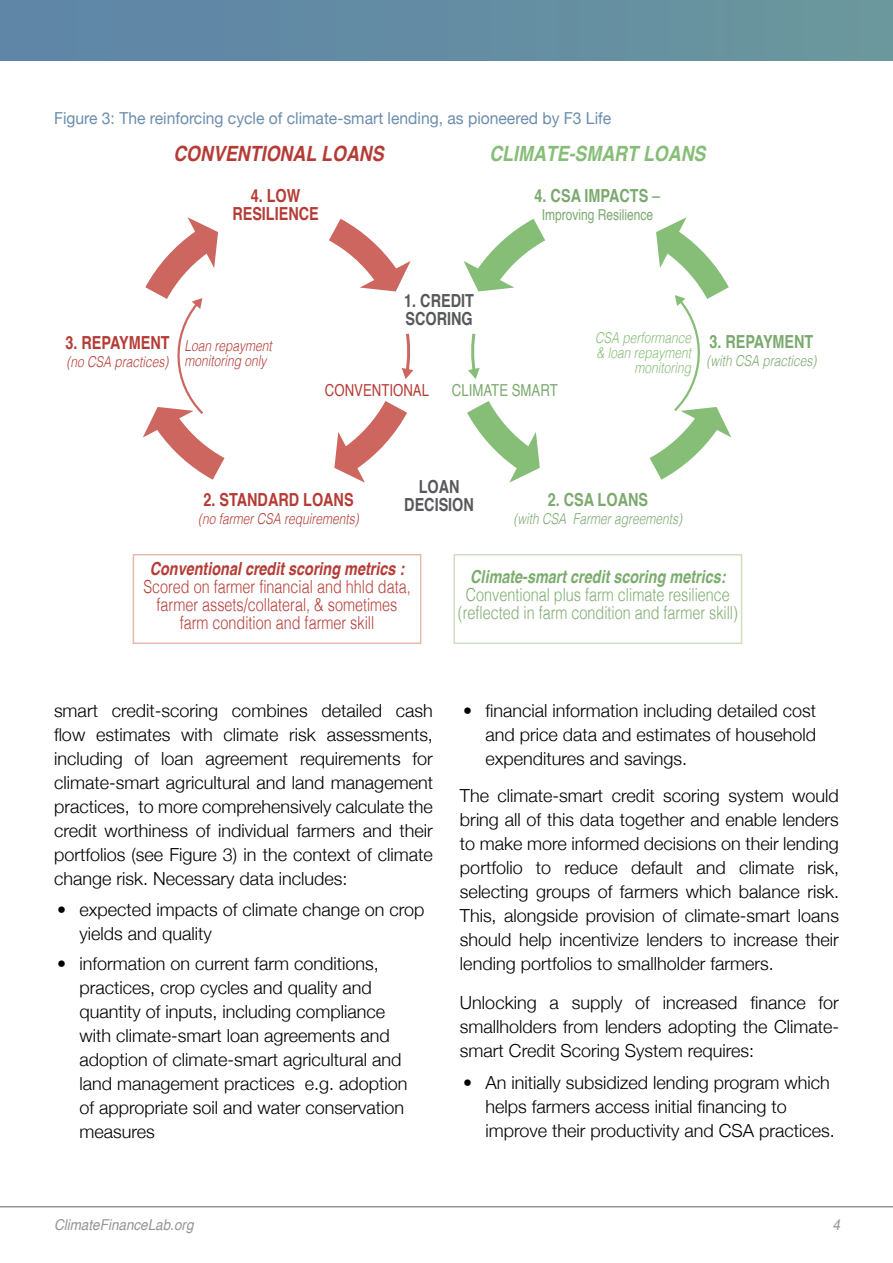
<style>
.page{position:relative;width:893px;height:1263px;background:#fff}
.page>*{position:absolute;margin:0;border:0;box-sizing:border-box;transform-origin:0 0}
.t1{font:italic 700 21px "Helvetica";color:#86bd77;scale:.85 1}
.t2{font:italic 700 21px "Helvetica";color:#b53c36;scale:.85 1}
.t3{font:300 18px/24px "Helvetica Neue";color:#000;text-align:justify}
.t4{font:300 18px/18px "Helvetica";color:#b53c36;text-align:center;scale:.8 1}
.t5{font:300 18px/18px "Helvetica";color:#7cac6e;text-align:center;scale:.8 1}
.t6{font:700 18px/18px "Helvetica";color:#b53c36;text-align:center;scale:.8 1}
.t7{font:700 18px "Helvetica";color:#7ba96e;scale:.8 1}
.t8{font:italic 700 18px "Helvetica";color:#7cac6e;scale:.8 1}
.t9{font:italic 700 18px "Helvetica";color:#b53c36;scale:.8 1}
.t10{font:700 18px/18px "Helvetica";color:#57585b;scale:.8 1}
.t11{font:16.5px "Helvetica Neue";color:#6c8dae;scale:.95 1}
.t12{font:16.5px "Helvetica";color:#b53c36;scale:.8 1}
.t13{font:16.5px "Helvetica";color:#7ba96e;scale:.8 1}
.t14{font:italic 300 15px/15px "Helvetica";color:#b53c36;scale:.8 1}
.t15{font:italic 300 15px "Helvetica";color:#7ba96e;scale:.8 1}
.t16{font:italic 300 15px/15px "Helvetica";color:#86bd77;text-align:right;scale:.8 1}
.t17{font:italic 15px "Helvetica";color:#939597;scale:.9 1}
.t18{font:15px "Helvetica";color:#7ba96e;scale:.8 1}
.s1{font-weight:400}
</style>
<div class="page">
<hr style="left:0;top:1206px;width:893px;height:1px;background:#939597">
<img style="left:0;top:0;width:893px;height:60px">
<svg style="left:334px;top:401px;width:73px;height:82px"></svg>
<svg style="left:329px;top:219px;width:82px;height:72px"></svg>
<svg style="left:402px;top:333px;width:11px;height:46px"></svg>
<svg style="left:468px;top:333px;width:12px;height:46px"></svg>
<svg style="left:467px;top:401px;width:73px;height:82px"></svg>
<svg style="left:464px;top:219px;width:81px;height:72px"></svg>
<svg style="left:143px;top:217px;width:81px;height:263px"></svg>
<svg style="left:650px;top:217px;width:81px;height:263px"></svg>
<div style="left:133px;top:554px;width:288px;height:90px;border:2px solid #e6b9af"></div>
<div style="left:453px;top:554px;width:289px;height:90px;border:2px solid #ccdfc2"></div>
<p class="t11" style="left:54px;top:112px;width:588px">Figure 3: The reinforcing cycle of climate-smart lending, as pioneered by F3 Life</p>
<p class="t2" style="left:173px;top:145px;width:249px">CONVENTIONAL LOANS</p>
<p class="t1" style="left:489px;top:145px;width:256px">CLIMATE-SMART LOANS</p>
<p class="t6" style="left:232px;top:188px;width:110px">4. LOW<br>RESILIENCE</p>
<p class="t7" style="left:535px;top:189px;width:159px">4. CSA IMPACTS <span class="s1">–</span></p>
<p class="t18" style="left:542px;top:209px;width:141px">Improving Resilience</p>
<p class="t6" style="left:66px;top:336px;width:132px">3. REPAYMENT</p>
<p class="t14" style="left:67px;top:356px;width:129px">(no CSA practices)</p>
<p class="t10" style="left:404px;top:293px;width:89px">1. CREDIT<br>SCORING</p>
<p class="t14" style="left:184px;top:340px;width:111px">Loan repayment monitoring only</p>
<p class="t16" style="left:595px;top:331px;width:122px">CSA performance &amp; loan repayment monitoring</p>
<p class="t12" style="left:325px;top:384px;width:132px">CONVENTIONAL</p>
<p class="t13" style="left:452px;top:384px;width:134px">CLIMATE SMART</p>
<p class="t7" style="left:709px;top:335px;width:132px">3. REPAYMENT</p>
<p class="t15" style="left:706px;top:355px;width:139px">(with CSA practices)</p>
<p class="t6" style="left:203px;top:492px;width:189px">2. STANDARD LOANS</p>
<p class="t14" style="left:198px;top:512px;width:202px">(no farmer CSA requirements)</p>
<p class="t10" style="left:404px;top:480px;width:89px;text-align:center">LOAN<br>DECISION</p>
<p class="t7" style="left:548px;top:492px;width:127px">2. CSA LOANS</p>
<p class="t15" style="left:514px;top:513px;width:212px">(with CSA Farmer agreements)</p>
<p class="t9" style="left:150px;top:562px;width:320px">Conventional credit scoring metrics :</p>
<p class="t4" style="left:143px;top:580px;width:336px">Scored on farmer financial and hhld data, farmer assets/collateral, &amp; sometimes farm condition and farmer skill</p>
<p class="t8" style="left:470px;top:570px;width:321px">Climate-smart credit scoring metrics:</p>
<p class="t5" style="left:458px;top:587px;width:352px">Conventional plus farm climate resilience (reflected in farm condition and farmer skill)</p>
<p class="t3" style="left:54px;top:699px;width:380px">smart credit-scoring combines detailed cash flow estimates with climate risk assessments, including of loan agreement requirements for climate-smart agricultural and land management practices, to more comprehensively calculate the credit worthiness of individual farmers and their portfolios (see Figure 3) in the context of climate change risk. Necessary data includes:</p>
<p class="t3" style="left:80px;top:899px;width:347px;text-indent:-22px">• expected impacts of climate change on crop yields and quality</p>
<p class="t3" style="left:80px;top:953px;width:330px;text-align:left;text-indent:-22px">• information on current farm conditions, practices, crop cycles and quality and quantity of inputs, including compliance with climate-smart loan agreements and adoption of climate-smart agricultural and land management practices e.g. adoption of appropriate soil and water conservation measures</p>
<p class="t3" style="left:485px;top:699px;width:332px;text-indent:-22px">• financial information including detailed cost and price data and estimates of household expenditures and savings.</p>
<p class="t3" style="left:460px;top:785px;width:380px">The climate-smart credit scoring system would bring all of this data together and enable lenders to make more informed decisions on their lending portfolio to reduce default and climate risk, selecting groups of farmers which balance risk.<br>This, alongside provision of climate-smart loans should help incentivize lenders to increase their lending portfolios to smallholder farmers.</p>
<p class="t3" style="left:460px;top:989px;width:380px">Unlocking a supply of increased finance for smallholders from lenders adopting the Climate&shy;smart Credit Scoring System requires:</p>
<p class="t3" style="left:485px;top:1071px;width:351px;text-align:left;text-indent:-22px">• An initially subsidized lending program which helps farmers access initial financing to improve their productivity and CSA practices.</p>
<p class="t17" style="left:54px;top:1218px;width:157px">ClimateFinanceLab.org</p>
<p class="t17" style="left:832px;top:1218px;width:10px">4</p>
</div>
